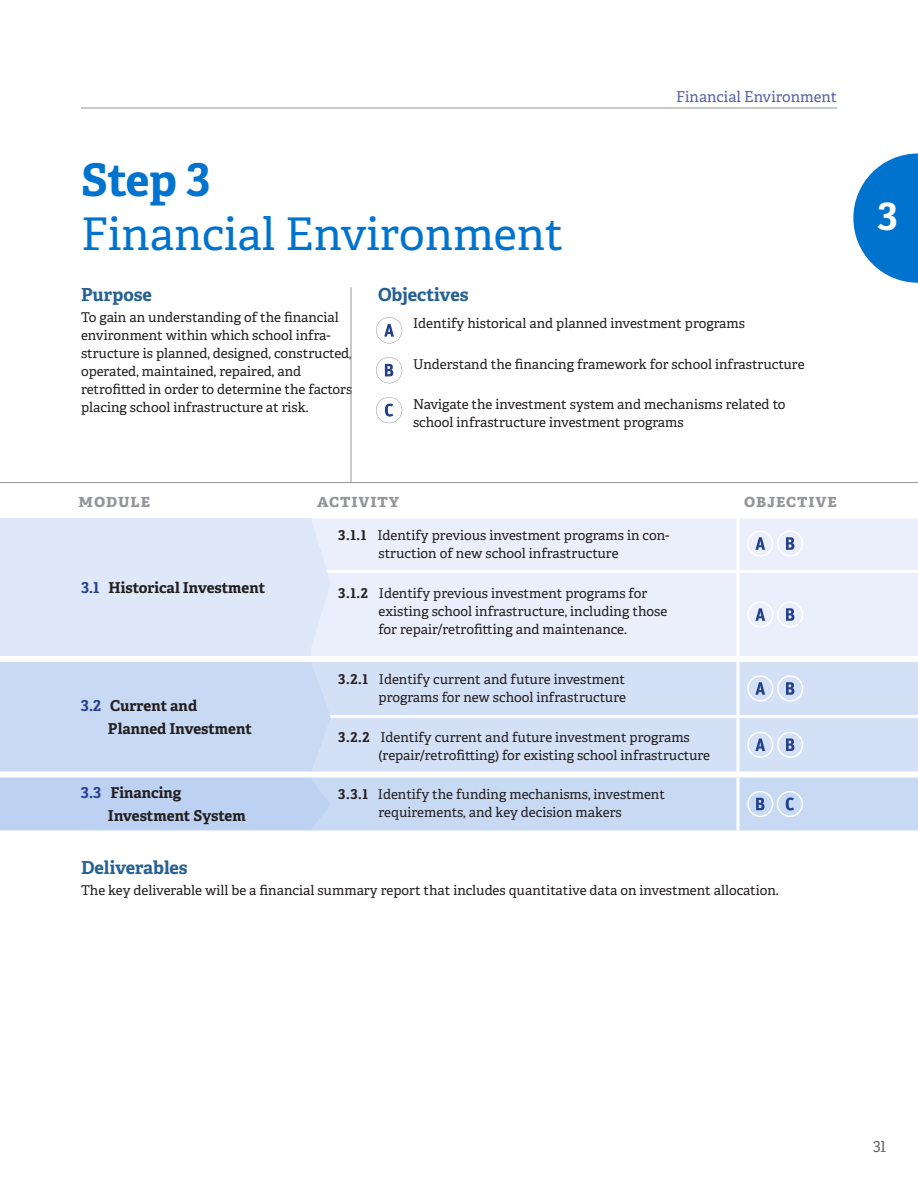
<style>
.page{position:relative;width:918px;height:1188px;background:#fff}
.page>*{position:absolute;margin:0;border:0;box-sizing:border-box;transform-origin:0 0}
.t1{font:45px "Adelle PE";color:#0073ce}
.t2{font:700 45px "Adelle PE";color:#0073ce}
.t3{font:700 37.5px "Adelle PE";color:#fff}
.t4{font:700 18px "Adelle PE";letter-spacing:-.005em;color:#266193}
.t5{font:700 18px "Adelle PE";letter-spacing:.05em;color:#939598}
.t6{font:700 15px/22.5px "Adelle PE";color:#231f20}
.t7{font:15px "Adelle PE";color:#5861a3}
.t8{font:15px "Adelle PE";color:#636366}
.t9{font:13.5px/18px "Adelle PE";color:#231f20}
.s1{color:#253f8e}
.s2{font-weight:700}
</style>
<div class="page">
<hr style="left:81px;top:108px;width:756px;height:1px;background:#939598">
<svg style="left:853px;top:153px;width:65px;height:130px"></svg>
<hr style="left:0;top:482px;width:918px;height:1px;background:#939598">
<hr style="left:351px;top:287px;width:1px;height:195px;background:#939598">
<div style="left:0;top:519px;width:311px;height:140px;background:#dfe8f9"></div>
<div style="left:311px;top:648px;width:607px;height:8px;background:#ebeffb"></div>
<div style="left:0;top:662px;width:918px;height:168px;background:#c8d9f4"></div>
<div style="left:331px;top:662px;width:587px;height:110px;background:#d4e0f6"></div>
<div style="left:0;top:775px;width:311px;height:57px;background:#bdd2f2"></div>
<svg style="left:736px;top:718px;width:4px;height:54px"></svg>
<div style="left:0;top:656px;width:311px;height:6px;background:#fff"></div>
<div style="left:0;top:772px;width:311px;height:6px;background:#fff"></div>
<hr style="left:311px;top:715px;width:427px;height:3px;background:#fff">
<div style="left:311px;top:772px;width:427px;height:6px;background:#fff"></div>
<hr style="left:736px;top:573px;width:4px;height:83px;background:#fff">
<hr style="left:736px;top:662px;width:4px;height:53px;background:#f3f6fc">
<hr style="left:738px;top:715px;width:180px;height:3px;background:#fff">
<div style="left:738px;top:772px;width:180px;height:6px;background:#fff"></div>
<svg style="left:736px;top:778px;width:4px;height:52px"></svg>
<hr style="left:0;top:830px;width:311px;height:3px;background:#fff">
<svg style="left:747px;top:675px;width:56px;height:27px;background:#c9d5ed"></svg>
<svg style="left:747px;top:732px;width:56px;height:26px"></svg>
<svg style="left:747px;top:791px;width:56px;height:26px"></svg>
<svg style="left:376px;top:317px;width:26px;height:26px"></svg>
<svg style="left:376px;top:357px;width:26px;height:26px"></svg>
<svg style="left:376px;top:397px;width:26px;height:26px"></svg>
<svg style="left:0;top:518px;width:918px;height:130px"></svg>
<svg style="left:311px;top:779px;width:20px;height:51px"></svg>
<div style="left:311px;top:662px;width:20px;height:110px;background:#cfddf5"></div>
<h1 class="t2" style="left:81px;top:147px;width:131px">Step 3</h1>
<h1 class="t1" style="left:81px;top:201px;width:484px">Financial Environment</h1>
<p class="t7" style="left:676px;top:86px;width:162px">Financial Environment</p>
<h3 class="t4" style="left:81px;top:281px;width:72px">Purpose</h3>
<p class="t9" style="left:81px;top:308px;width:273px">To gain an understanding of the financial environment within which school infra&shy;structure is planned, designed, constructed, operated, maintained, repaired, and retrofitted in order to determine the factors placing school infrastructure at risk.</p>
<h3 class="t4" style="left:378px;top:281px;width:92px">Objectives</h3>
<p class="t9" style="left:413px;top:314px;width:334px">Identify historical and planned investment programs</p>
<p class="t9" style="left:413px;top:355px;width:393px">Understand the financing framework for school infrastructure</p>
<p class="t9" style="left:413px;top:395px;width:374px">Navigate the investment system and mechanisms related to school infrastructure investment programs</p>
<h3 class="t5" style="left:79px;top:487px;width:73px">module</h3>
<h3 class="t5" style="left:317px;top:487px;width:84px">activity</h3>
<h3 class="t5" style="left:744px;top:487px;width:94px">objective</h3>
<p class="t6" style="left:81px;top:576px;width:186px"><span class="s1">3.1</span> Historical Investment</p>
<p class="t6" style="left:108px;top:694px;width:145px;text-indent:-27px"><span class="s1">3.2</span> Current and<br>Planned Investment</p>
<p class="t9" style="left:379px;top:525px;width:292px;text-indent:-40px"><span class="s2">3.1.1</span> Identify previous investment programs in con&shy;struction of new school infrastructure</p>
<p class="t9" style="left:379px;top:584px;width:290px;text-indent:-40px"><span class="s2">3.1.2</span> Identify previous investment programs for existing school infrastructure, including those for repair/retrofitting and maintenance.</p>
<p class="t9" style="left:338px;top:669px;width:290px;text-align:right"><span class="s2">3.2.1</span> Identify current and future investment programs for new school infrastructure</p>
<p class="t9" style="left:379px;top:727px;width:333px;text-indent:-40px"><span class="s2">3.2.2</span> Identify current and future investment programs (repair/retrofitting) for existing school infrastructure</p>
<p class="t6" style="left:108px;top:781px;width:139px;text-indent:-27px"><span class="s1">3.3</span> Financing<br>Investment System</p>
<p class="t9" style="left:338px;top:785px;width:328px;text-align:center"><span class="s2">3.3.1</span> Identify the funding mechanisms, investment requirements, and key decision makers</p>
<h3 class="t4" style="left:81px;top:855px;width:108px">Deliverables</h3>
<p class="t9" style="left:81px;top:881px;width:699px">The key deliverable will be a financial summary report that includes quantitative data on investment allocation.</p>
<h2 class="t3" style="left:878px;top:190px;width:22px">3</h2>
<p class="t8" style="left:873px;top:1136px;width:15px">31</p>
</div>
